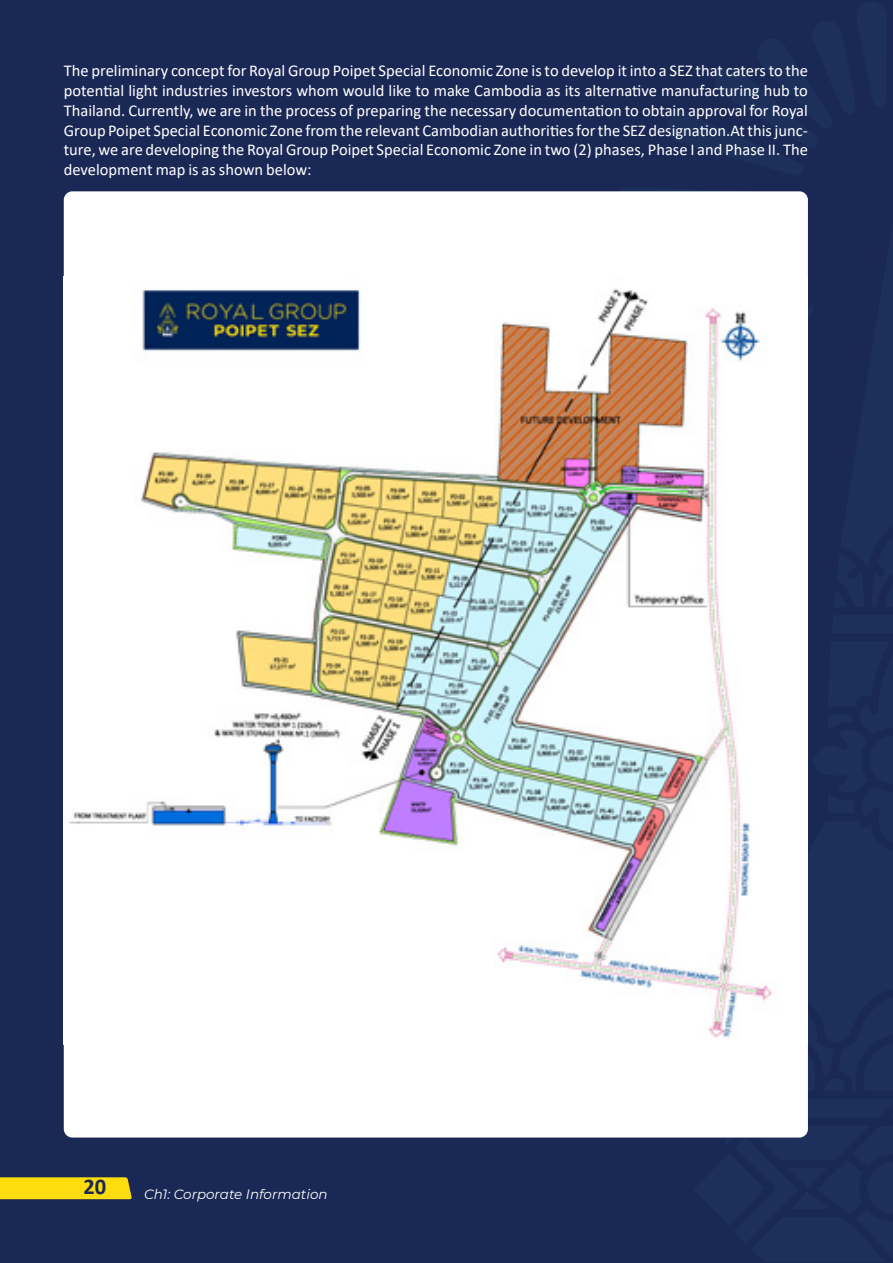
<style>
.page{position:relative;width:893px;height:1263px;background:#1a2855}
.page>*{position:absolute;margin:0;border:0;box-sizing:border-box;transform-origin:0 0}
.t1{font:700 22.5px "Calibri";color:#1a2855}
.t2{font:16.5px/19.8px "Calibri";color:#fff;text-align:justify}
.t3{font:italic 13.5px "Montserrat";color:#fff}
</style>
<div class="page">
<div style="left:0;top:1177px;width:132px;height:22px;background:#fedd0e"></div>
<div style="left:64px;top:191px;width:744px;height:946px;background:#fff;border-radius:9px"></div>
<img style="left:69px;top:288px;width:704px;height:751px">
<p class="t2" style="left:64px;top:60px;width:746px">The preliminary concept for Royal Group Poipet Special Economic Zone is to develop it into a SEZ that caters to the potential light industries investors whom would like to make Cambodia as its alternative manufacturing hub to Thailand. Currently, we are in the process of preparing the necessary documentation to obtain approval for Royal Group Poipet Special Economic Zone from the relevant Cambodian authorities for the SEZ designation.At this junc&shy;ture, we are developing the Royal Group Poipet Special Economic Zone in two (2) phases, Phase I and Phase II. The development map is as shown below:</p>
<h1 class="t1" style="left:84px;top:1171px;width:24px">20</h1>
<p class="t3" style="left:144px;top:1185px;width:185px">Ch1: Corporate Information</p>
</div>
